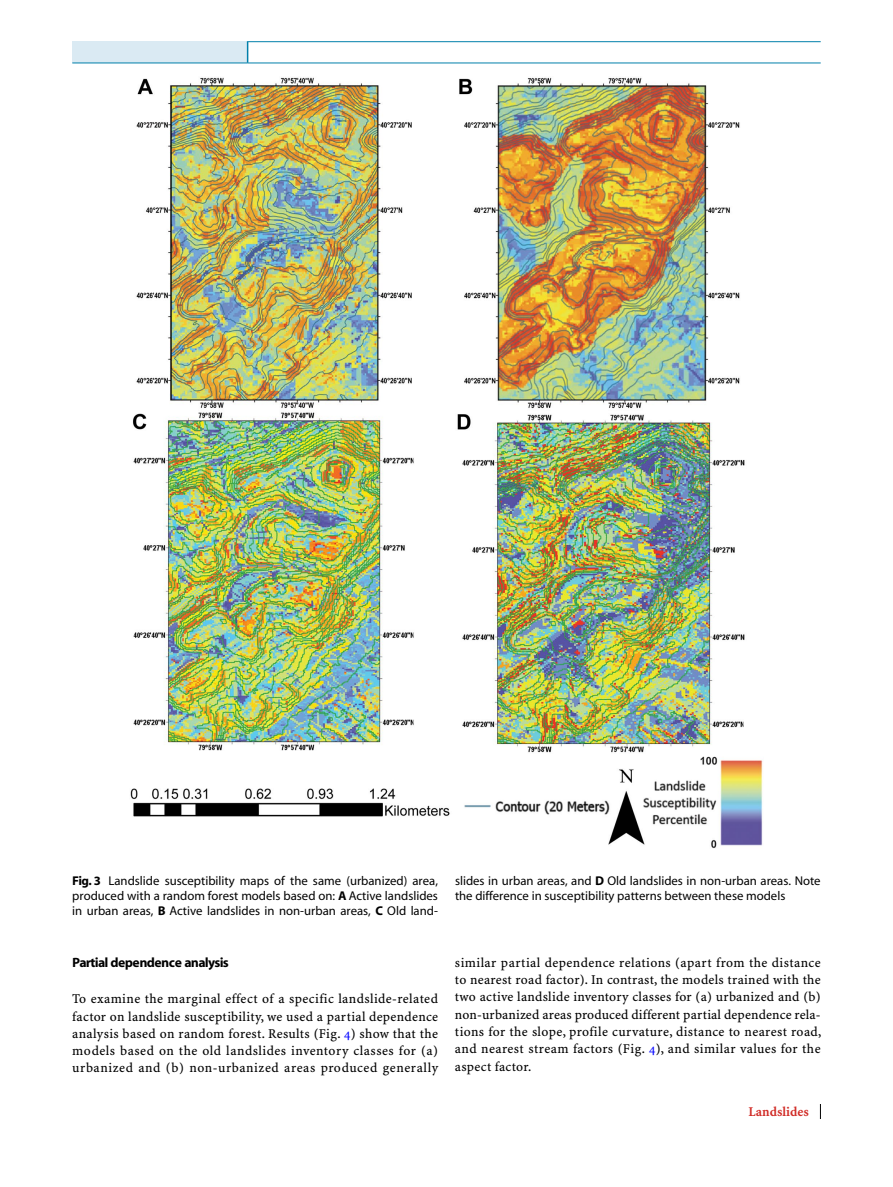
<style>
.page{position:relative;width:893px;height:1187px;background:#fff}
.page>*{position:absolute;margin:0;border:0;box-sizing:border-box;transform-origin:0 0}
.t1{font:13.5px/17.2px "S Minion Plus";letter-spacing:.03em;color:#000;text-align:justify}
.t2{font:700 13.5px "S Myriad";color:#000}
.t3{font:13.5px "S Minion Plus Bold 4";color:#d12d28}
.t4{font:12.75px/15px "S Myriad";color:#000;text-align:justify}
.s1{font-weight:700}
.s2{color:#00f}
</style>
<div class="page">
<svg style="left:820px;top:1104px;width:1px;height:14px"></svg>
<div style="left:72px;top:42px;width:176px;height:21px;background:#daeaf3"></div>
<svg style="left:247px;top:42px;width:1px;height:21px"></svg>
<hr style="left:72px;top:63px;width:176px;height:1px;background:#007faa">
<hr style="left:247px;top:41px;width:574px;height:1px;background:#007faa">
<hr style="left:248px;top:63px;width:573px;height:1px;background:#007faa">
<img style="left:130px;top:77px;width:633px;height:772px">
<p class="t4" style="left:72px;top:873px;width:367px"><span class="s1">Fig. 3</span> Landslide susceptibility maps of the same (urbanized) area, produced with a random forest models based on: <span class="s1">A</span> Active landslides in urban areas, <span class="s1">B</span> Active landslides in non-urban areas, <span class="s1">C</span> Old land-</p>
<p class="t4" style="left:455px;top:873px;width:367px">slides in urban areas, and <span class="s1">D</span> Old landslides in non-urban areas. Note the difference in susceptibility patterns between these models</p>
<p class="t2" style="left:72px;top:955px;width:157px">Partial dependence analysis</p>
<p class="t1" style="left:72px;top:990px;width:367px">To examine the marginal effect of a specific landslide-related factor on landslide susceptibility, we used a partial dependence analysis based on random forest. Results (Fig. <span class="s2">4</span>) show that the models based on the old landslides inventory classes for (a) urbanized and (b) non-urbanized areas produced generally</p>
<p class="t1" style="left:455px;top:954px;width:368px">similar partial dependence relations (apart from the distance to nearest road factor). In contrast, the models trained with the two active landslide inventory classes for (a) urbanized and (b) non-urbanized areas produced different partial dependence rela&shy;tions for the slope, profile curvature, distance to nearest road, and nearest stream factors (Fig. <span class="s2">4</span>), and similar values for the aspect factor.</p>
<p class="t3" style="left:748px;top:1103px;width:62px">Landslides</p>
</div>
